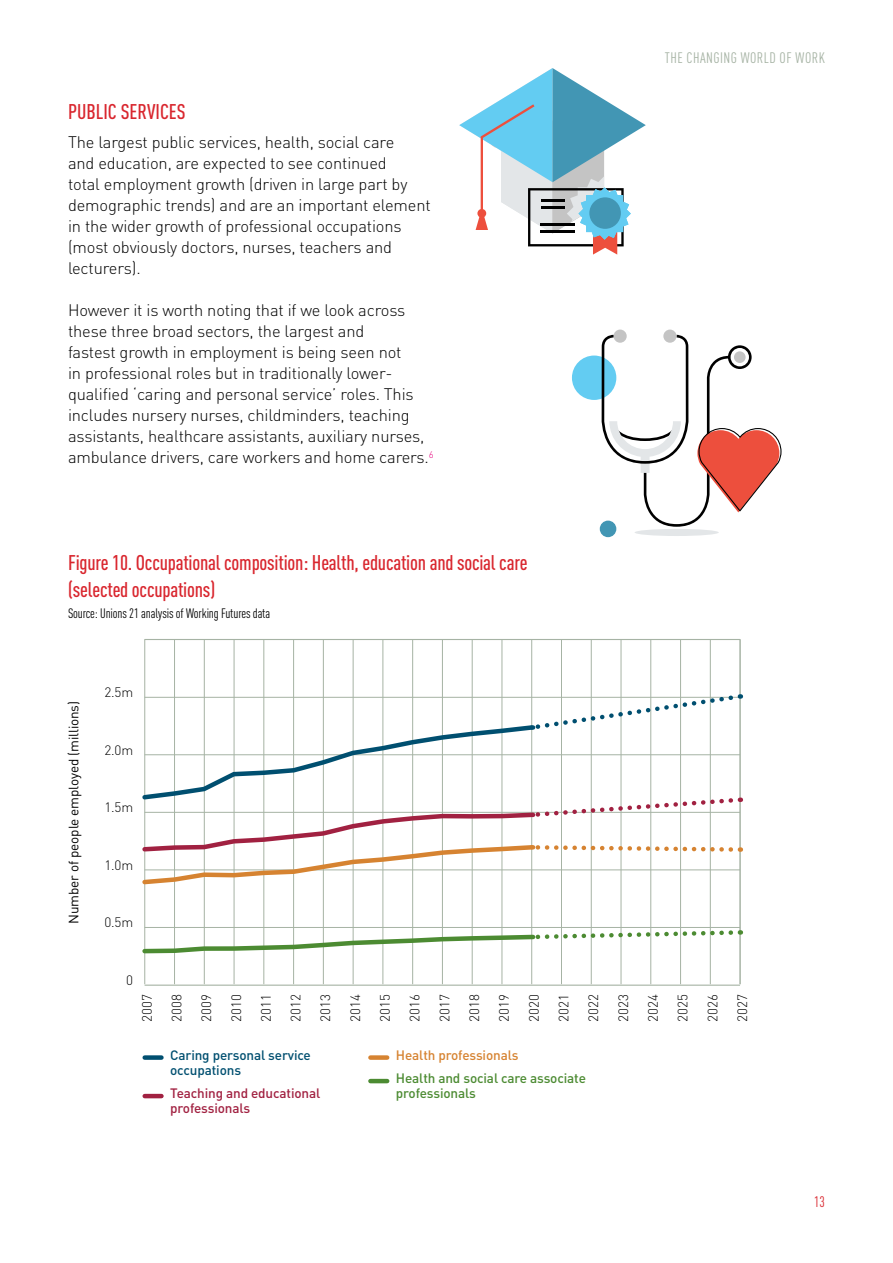
<style>
.page{position:relative;width:893px;height:1263px;background:#fff}
.page>*{position:absolute;margin:0;border:0;box-sizing:border-box;transform-origin:0 0}
.t1{font:500 21px/27px "DIN Cond";letter-spacing:-.01em;color:#d9262e}
.t2{font:300 16.5px/21px "DIN Pro";letter-spacing:-.01em;color:#000}
.t3{font:15px "DIN Cond";letter-spacing:.03em;color:#a6b3a4}
.t4{font:15px "DIN Cond";color:#d9262e}
.t5{font:300 13.5px "DIN Pro";letter-spacing:-.01em;color:#000}
.t6{font:13.5px "DIN Cond";letter-spacing:-.01em;color:#000}
.t7{font:500 13.5px/15px "DIN Pro";letter-spacing:-.01em;color:#4c8b32}
.t8{font:500 13.5px/15px "DIN Pro";letter-spacing:-.01em;color:#a12141}
.t9{font:13.5px "DIN Pro";letter-spacing:-.01em;color:#000}
.t10{font:500 13.5px/15px "DIN Pro";letter-spacing:-.01em;color:#004f70}
.t11{font:500 13.5px "DIN Pro";letter-spacing:-.01em;color:#d68331}
</style>
<div class="page">
<hr style="left:145px;top:927px;width:595px;height:1px;background:#a6b3a4">
<hr style="left:174px;top:639px;width:1px;height:345px;background:#a6b3a4">
<hr style="left:204px;top:639px;width:1px;height:345px;background:#a6b3a4">
<hr style="left:234px;top:639px;width:1px;height:345px;background:#a6b3a4">
<hr style="left:264px;top:639px;width:1px;height:345px;background:#a6b3a4">
<hr style="left:293px;top:639px;width:1px;height:345px;background:#a6b3a4">
<hr style="left:323px;top:639px;width:1px;height:345px;background:#a6b3a4">
<hr style="left:353px;top:639px;width:1px;height:345px;background:#a6b3a4">
<hr style="left:383px;top:639px;width:1px;height:345px;background:#a6b3a4">
<hr style="left:412px;top:639px;width:1px;height:345px;background:#a6b3a4">
<hr style="left:442px;top:639px;width:1px;height:345px;background:#a6b3a4">
<hr style="left:472px;top:639px;width:1px;height:345px;background:#a6b3a4">
<hr style="left:502px;top:639px;width:1px;height:345px;background:#a6b3a4">
<hr style="left:531px;top:639px;width:1px;height:345px;background:#a6b3a4">
<hr style="left:561px;top:639px;width:1px;height:345px;background:#a6b3a4">
<hr style="left:591px;top:639px;width:1px;height:345px;background:#a6b3a4">
<hr style="left:621px;top:639px;width:1px;height:345px;background:#a6b3a4">
<hr style="left:650px;top:639px;width:1px;height:345px;background:#a6b3a4">
<hr style="left:680px;top:639px;width:1px;height:345px;background:#a6b3a4">
<hr style="left:710px;top:639px;width:1px;height:345px;background:#a6b3a4">
<hr style="left:144px;top:639px;width:1px;height:345px;background:#a6b3a4">
<hr style="left:740px;top:639px;width:1px;height:345px;background:#a6b3a4">
<hr style="left:145px;top:639px;width:595px;height:1px;background:#a6b3a4">
<hr style="left:145px;top:984px;width:595px;height:2px;background:#a6b3a4">
<svg style="left:142px;top:693px;width:599px;height:194px"></svg>
<svg style="left:142px;top:928px;width:599px;height:28px"></svg>
<div style="left:145px;top:1055px;width:16px;height:5px;background:#004f70"></div>
<hr style="left:145px;top:1094px;width:16px;height:4px;background:#a12141">
<div style="left:370px;top:1055px;width:17px;height:5px;background:#d68331"></div>
<hr style="left:370px;top:1079px;width:17px;height:4px;background:#4c8b32">
<div style="left:572px;top:355px;width:44px;height:45px;background:#63ccf2;border-radius:50%"></div>
<div style="left:600px;top:521px;width:16px;height:16px;background:#4296b4;border-radius:50%"></div>
<div style="left:614px;top:330px;width:13px;height:13px;background:#c4c4c4;border-radius:50%"></div>
<div style="left:663px;top:330px;width:13px;height:13px;background:#c4c4c4;border-radius:50%"></div>
<div style="left:635px;top:529px;width:84px;height:7px;background:#e3e6e8;border-radius:50%"></div>
<svg style="left:602px;top:335px;width:179px;height:192px"></svg>
<svg style="left:459px;top:68px;width:187px;height:187px"></svg>
<p class="t1" style="left:68px;top:97px;width:119px">PUBLIC SERVICES</p>
<p class="t2" style="left:68px;top:131px;width:364px">The largest public services, health, social care<br>and education, are expected to see continued<br>total employment growth (driven in large part by demographic trends) and are an important element in the wider growth of professional occupations (most obviously doctors, nurses, teachers and lecturers).</p>
<p class="t2" style="left:68px;top:299px;width:367px">However it is worth noting that if we look across these three broad sectors, the largest and<br>fastest growth in employment is being seen not<br>in professional roles but in traditionally lower&shy;qualified ‘caring and personal service’ roles. This includes nursery nurses, childminders, teaching assistants, healthcare assistants, auxiliary nurses, ambulance drivers, care workers and home carers.<sup>6</sup></p>
<p class="t1" style="left:68px;top:548px;width:461px">Figure 10. Occupational composition: Health, education and social care (selected occupations)</p>
<p class="t6" style="left:68px;top:605px;width:204px">Source: Unions 21 analysis of Working Futures data</p>
<p class="t9" style="left:64px;top:924px;width:225px;rotate:-90deg">Number of people employed (millions)</p>
<p class="t5" style="left:104px;top:683px;width:30px">2.5m</p>
<p class="t5" style="left:104px;top:741px;width:30px">2.0m</p>
<p class="t5" style="left:104px;top:798px;width:30px">1.5m</p>
<p class="t5" style="left:104px;top:856px;width:30px">1.0m</p>
<p class="t5" style="left:104px;top:913px;width:30px">0.5m</p>
<p class="t5" style="left:126px;top:971px;width:8px">0</p>
<p class="t3" style="left:665px;top:49px;width:162px">THE CHANGING WORLD OF WORK</p>
<p class="t5" style="left:138px;top:1021px;width:29px;rotate:-90deg">2007</p>
<p class="t5" style="left:167px;top:1021px;width:29px;rotate:-90deg">2008</p>
<p class="t5" style="left:197px;top:1021px;width:29px;rotate:-90deg">2009</p>
<p class="t5" style="left:227px;top:1021px;width:29px;rotate:-90deg">2010</p>
<p class="t5" style="left:257px;top:1021px;width:29px;rotate:-90deg">2011</p>
<p class="t5" style="left:286px;top:1021px;width:29px;rotate:-90deg">2012</p>
<p class="t5" style="left:316px;top:1021px;width:29px;rotate:-90deg">2013</p>
<p class="t5" style="left:346px;top:1021px;width:29px;rotate:-90deg">2014</p>
<p class="t5" style="left:376px;top:1021px;width:29px;rotate:-90deg">2015</p>
<p class="t5" style="left:406px;top:1021px;width:29px;rotate:-90deg">2016</p>
<p class="t5" style="left:435px;top:1021px;width:29px;rotate:-90deg">2017</p>
<p class="t5" style="left:465px;top:1021px;width:29px;rotate:-90deg">2018</p>
<p class="t5" style="left:495px;top:1021px;width:29px;rotate:-90deg">2019</p>
<p class="t5" style="left:525px;top:1021px;width:29px;rotate:-90deg">2020</p>
<p class="t5" style="left:554px;top:1021px;width:29px;rotate:-90deg">2021</p>
<p class="t5" style="left:584px;top:1021px;width:29px;rotate:-90deg">2022</p>
<p class="t5" style="left:614px;top:1021px;width:29px;rotate:-90deg">2023</p>
<p class="t5" style="left:644px;top:1021px;width:29px;rotate:-90deg">2024</p>
<p class="t5" style="left:673px;top:1021px;width:29px;rotate:-90deg">2025</p>
<p class="t5" style="left:703px;top:1021px;width:29px;rotate:-90deg">2026</p>
<p class="t5" style="left:733px;top:1021px;width:29px;rotate:-90deg">2027</p>
<p class="t10" style="left:170px;top:1047px;width:142px">Caring personal service occupations</p>
<p class="t8" style="left:170px;top:1085px;width:152px">Teaching and educational professionals</p>
<p class="t11" style="left:396px;top:1046px;width:124px">Health professionals</p>
<p class="t7" style="left:396px;top:1070px;width:192px">Health and social care associate professionals</p>
<p class="t4" style="left:814px;top:1193px;width:12px">13</p>
</div>
